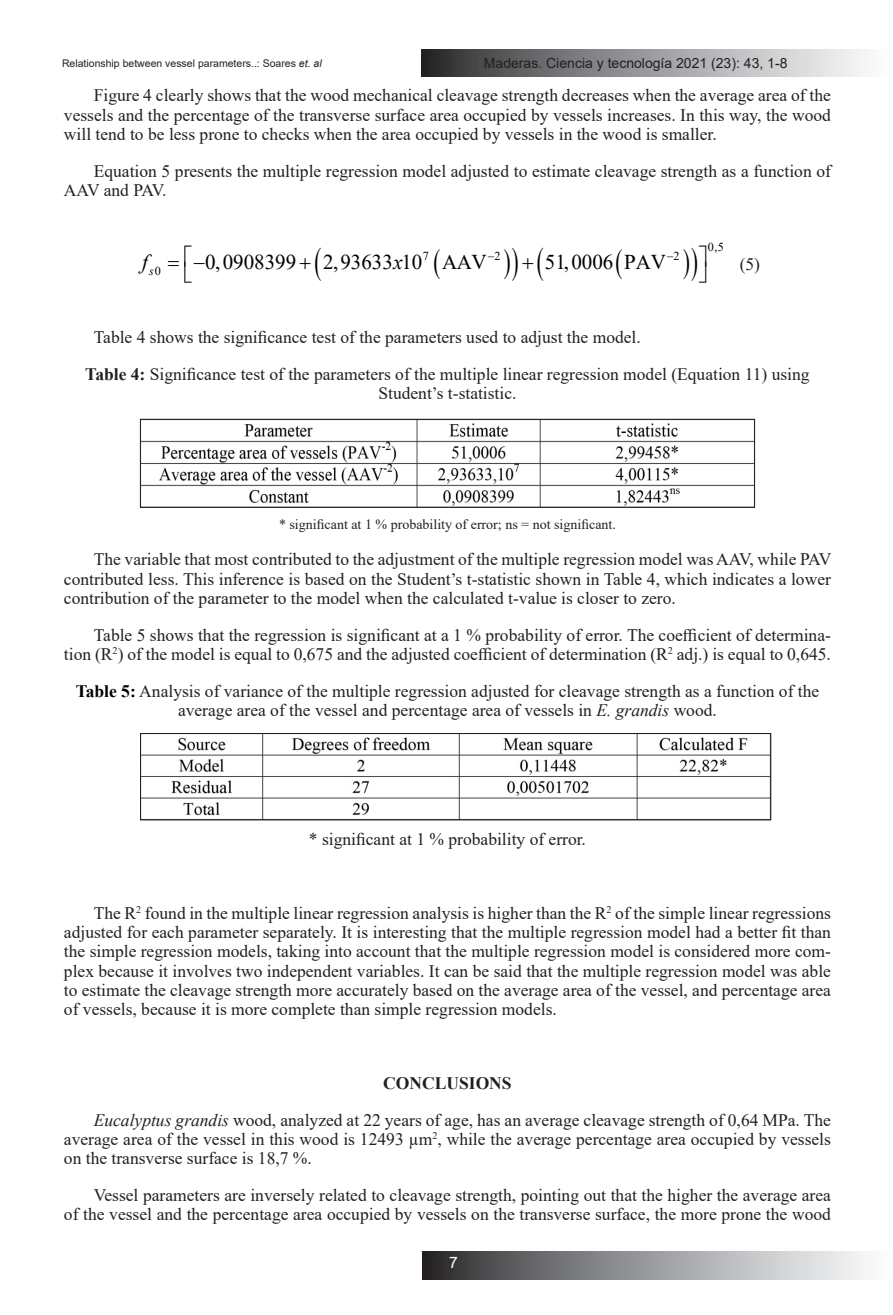
<style>
.page{position:relative;width:893px;height:1315px;background:#fff}
.page>*{position:absolute;margin:0;border:0;box-sizing:border-box;transform-origin:0 0}
.t1{font:21px "Times New Roman";color:#000}
.t2{font:italic 21px "Times New Roman";color:#000}
.t3{font:17.5px/19.2px "Times New Roman";color:#231f20;text-align:justify}
.t4{font:700 17.5px "Times New Roman";color:#231f20}
.t5{font:15.75px "Arial";color:#fff}
.t6{font:14px "Times New Roman";color:#231f20}
.t7{font:14px "Arial";color:#231f20}
.t8{font:12.08px "Times New Roman";color:#000}
.t9{font:italic 12.08px "Times New Roman";color:#000}
.t10{font:10.5px "Arial";color:#231f20}
.s1{font-style:italic}
.s2{font-style:normal}
.s3{font-weight:700}
.s4{font-weight:700;color:#000}
</style>
<div class="page">
<svg style="left:422px;top:49px;width:444px;height:28px;background:#949597"></svg>
<svg style="left:423px;top:1252px;width:444px;height:27px;background:#949597"></svg>
<img style="left:142px;top:421px;width:611px;height:84px">
<div style="left:140px;top:419px;width:615px;height:88px;border:1px solid #231f20"></div>
<img style="left:142px;top:735px;width:627px;height:83px">
<div style="left:140px;top:733px;width:631px;height:87px;border:1px solid #231f20"></div>
<p class="t10" style="left:62px;top:56px;width:261px">Relationship between vessel parameters..: Soares <span class="s1">et. al</span></p>
<p class="t7" style="left:484px;top:53px;width:305px">Maderas. Ciencia y tecnología 2021 (23): 43, 1-8</p>
<p class="t3" style="left:64px;top:85px;width:768px;text-indent:30px">Figure 4 clearly shows that the wood mechanical cleavage strength decreases when the average area of the vessels and the percentage of the transverse surface area occupied by vessels increases. In this way, the wood will tend to be less prone to checks when the area occupied by vessels in the wood is smaller.</p>
<p class="t3" style="left:64px;top:161px;width:768px;text-indent:30px">Equation 5 presents the multiple regression model adjusted to estimate cleavage strength as a function of<br>AAV and PAV.</p>
<p class="t8" style="left:708px;top:238px;width:17px">0,5</p>
<p class="t8" style="left:423px;top:247px;width:8px">7</p>
<p class="t8" style="left:488px;top:247px;width:14px">−2</p>
<p class="t8" style="left:667px;top:247px;width:14px">−2</p>
<p class="t2" style="left:142px;top:248px;width:7px">f</p>
<p class="t2" style="left:394px;top:248px;width:11px">x</p>
<p class="t1" style="left:194px;top:248px;width:104px">−0,0908399</p>
<p class="t1" style="left:323px;top:248px;width:165px">2,93633 10 AAV</p>
<p class="t1" style="left:545px;top:248px;width:122px">51,0006 PAV</p>
<p class="t3" style="left:740px;top:253px;width:22px">(5)</p>
<p class="t9" style="left:149px;top:262px;width:13px">s<span class="s2">0</span></p>
<p class="t3" style="left:94px;top:327px;width:549px">Table 4 shows the significance test of the parameters used to adjust the model.</p>
<p class="t3" style="left:85px;top:364px;width:726px;text-align:center"><span class="s3">Table 4:</span> Significance test of the parameters of the multiple linear regression model (Equation 11) using<br>Student’s t-statistic.</p>
<p class="t6" style="left:279px;top:514px;width:338px">* significant at 1 % probability of error; ns = not significant.</p>
<p class="t3" style="left:64px;top:549px;width:769px;text-indent:30px">The variable that most contributed to the adjustment of the multiple regression model was AAV, while PAV contributed less. This inference is based on the Student’s t-statistic shown in Table 4, which indicates a lower contribution of the parameter to the model when the calculated t-value is closer to zero.</p>
<p class="t3" style="left:64px;top:624px;width:768px;text-align:right">Table 5 shows that the regression is significant at a 1 % probability of error. The coefficient of determina&shy;tion (R<sup>2</sup>) of the model is equal to 0,675 and the adjusted coefficient of determination (R<sup>2</sup> adj.) is equal to 0,645.</p>
<p class="t3" style="left:76px;top:680px;width:745px;text-align:center"><span class="s4">Table 5:</span> Analysis of variance of the multiple regression adjusted for cleavage strength as a function of the average area of the vessel and percentage area of vessels in <span class="s1">E. grandis</span> wood.</p>
<p class="t3" style="left:309px;top:829px;width:279px">* significant at 1 % probability of error.</p>
<p class="t3" style="left:64px;top:903px;width:768px;text-indent:30px">The R<sup>2</sup> found in the multiple linear regression analysis is higher than the R<sup>2</sup> of the simple linear regressions adjusted for each parameter separately. It is interesting that the multiple regression model had a better fit than the simple regression models, taking into account that the multiple regression model is considered more com&shy;plex because it involves two independent variables. It can be said that the multiple regression model was able to estimate the cleavage strength more accurately based on the average area of the vessel, and percentage area of vessels, because it is more complete than simple regression models.</p>
<p class="t4" style="left:383px;top:1070px;width:130px">CONCLUSIONS</p>
<p class="t3" style="left:64px;top:1109px;width:768px;text-indent:30px"><span class="s1">Eucalyptus grandis</span> wood, analyzed at 22 years of age, has an average cleavage strength of 0,64 MPa. The average area of the vessel in this wood is 12493 µm<sup>2</sup>, while the average percentage area occupied by vessels on the transverse surface is 18,7 %.</p>
<p class="t3" style="left:64px;top:1184px;width:768px;text-align:right">Vessel parameters are inversely related to cleavage strength, pointing out that the higher the average area<br>of the vessel and the percentage area occupied by vessels on the transverse surface, the more prone the wood</p>
<p class="t5" style="left:449px;top:1252px;width:10px">7</p>
</div>
